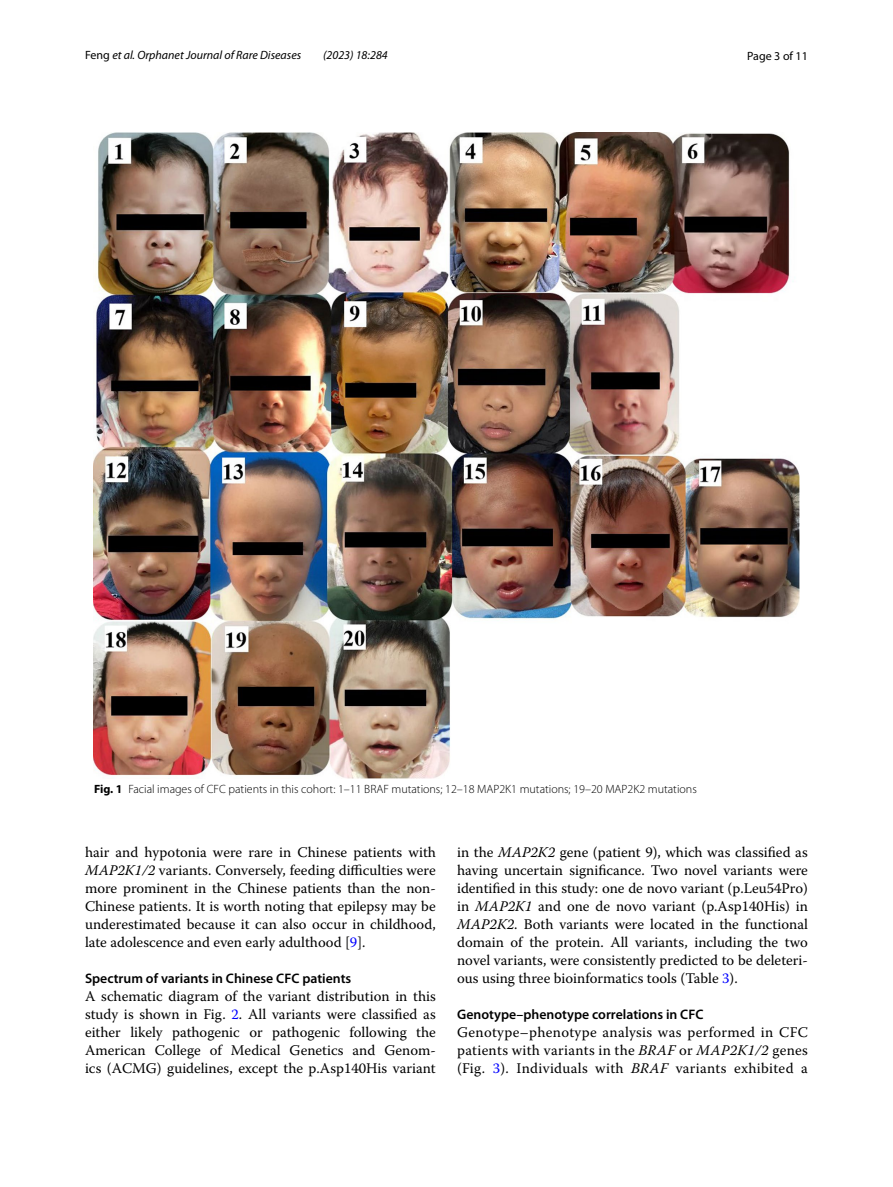
<style>
.page{position:relative;width:893px;height:1187px;background:#fff}
.page>*{position:absolute;margin:0;border:0;box-sizing:border-box;transform-origin:0 0}
.t1{font:14.7px/18px "Warnock Pro";color:#000;text-align:justify}
.t2{font:600 13.8px "Myriad Pro";color:#000}
.t3{font:300 12px "Myriad Pro";color:#000}
.t4{font:italic 12px "Myriad Pro";color:#000}
.t5{font:12px "Myriad Pro";color:#000}
.s1{font-style:normal}
.s2{font-weight:700}
.s3{font-style:italic}
.s4{color:#00f}
</style>
<div class="page">
<img style="left:93px;top:133px;width:706px;height:645px">
<p class="t4" style="left:85px;top:48px;width:218px"><span class="s1">Feng</span> et al. Orphanet Journal of Rare Diseases</p>
<p class="t4" style="left:323px;top:48px;width:66px">(2023) 18:284</p>
<p class="t5" style="left:747px;top:48px;width:62px">Page 3 of 11</p>
<p class="t3" style="left:94px;top:782px;width:604px"><span class="s2">Fig. 1</span> Facial images of CFC patients in this cohort: 1–11 BRAF mutations; 12–18 MAP2K1 mutations; 19–20 MAP2K2 mutations</p>
<p class="t1" style="left:85px;top:842px;width:352px">hair and hypotonia were rare in Chinese patients with <span class="s3">MAP2K1/2</span> variants. Conversely, feeding difficulties were more prominent in the Chinese patients than the non-Chinese patients. It is worth noting that epilepsy may be underestimated because it can also occur in childhood, late adolescence and even early adulthood [<span class="s4">9</span>].</p>
<p class="t2" style="left:85px;top:969px;width:268px">Spectrum of variants in Chinese CFC patients</p>
<p class="t1" style="left:85px;top:986px;width:352px">A schematic diagram of the variant distribution in this study is shown in Fig. <span class="s4">2</span>. All variants were classified as either likely pathogenic or pathogenic following the American College of Medical Genetics and Genom&shy;ics (ACMG) guidelines, except the p.Asp140His variant</p>
<p class="t1" style="left:457px;top:842px;width:352px">in the <span class="s3">MAP2K2</span> gene (patient 9), which was classified as having uncertain significance. Two novel variants were identified in this study: one de novo variant (p.Leu54Pro) in <span class="s3">MAP2K1</span> and one de novo variant (p.Asp140His) in <span class="s3">MAP2K2</span>. Both variants were located in the functional domain of the protein. All variants, including the two novel variants, were consistently predicted to be deleteri&shy;ous using three bioinformatics tools (Table <span class="s4">3</span>).</p>
<p class="t2" style="left:457px;top:1005px;width:248px">Genotype–phenotype correlations in CFC</p>
<p class="t1" style="left:457px;top:1022px;width:352px">Genotype–phenotype analysis was performed in CFC patients with variants in the <span class="s3">BRAF</span> or <span class="s3">MAP2K1/2</span> genes (Fig. <span class="s4">3</span>). Individuals with <span class="s3">BRAF</span> variants exhibited a</p>
</div>
